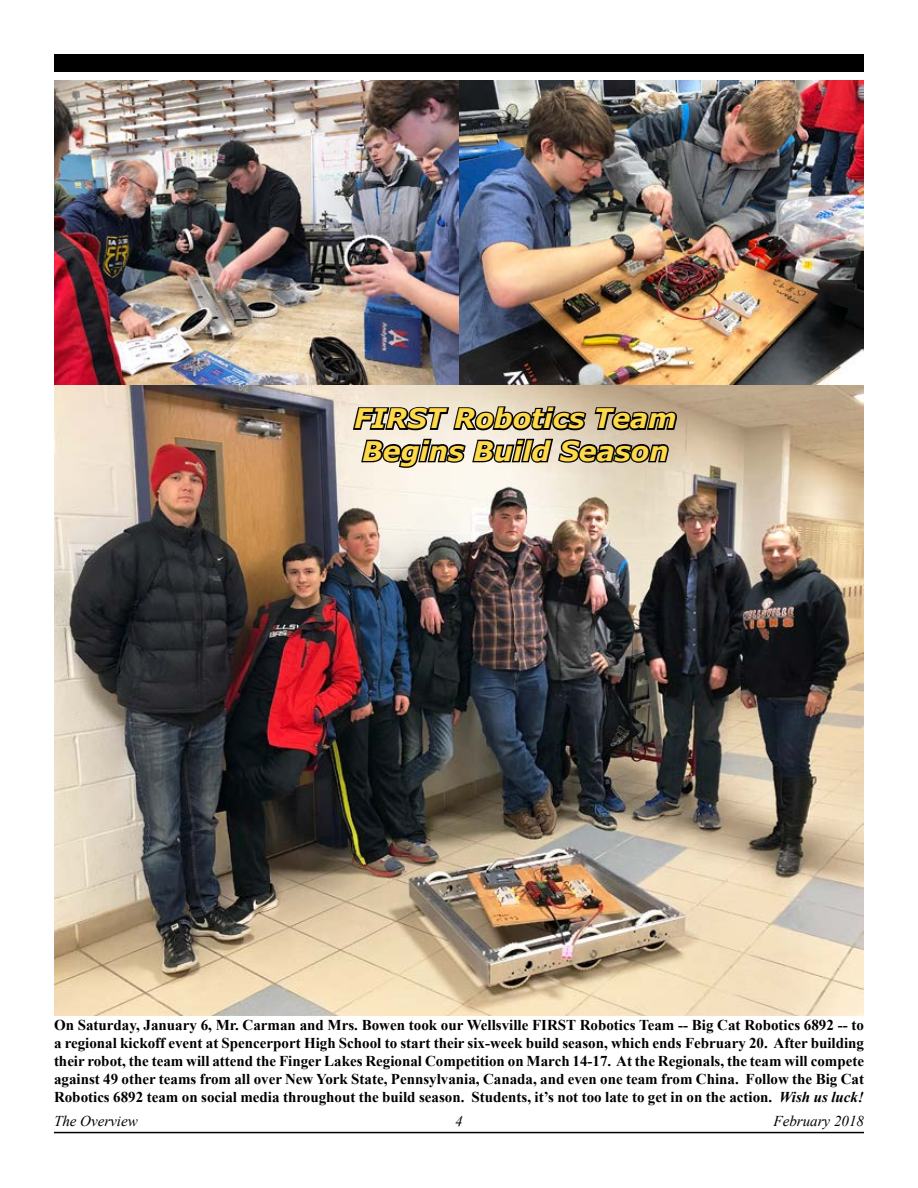
<style>
.page{position:relative;width:918px;height:1188px;background:#fff}
.page>*{position:absolute;margin:0;border:0;box-sizing:border-box;transform-origin:0 0}
.t1{font:italic 700 27px/32.4px "Verdana";color:#fed949;text-align:center}
.t2{font:700 15px/18px "Times New Roman";color:#000;text-align:justify}
.t3{font:italic 15px "Times New Roman";color:#000}
.s1{font-style:italic}
</style>
<div class="page">
<div style="left:54px;top:54px;width:810px;height:18px;background:#000"></div>
<hr style="left:54px;top:1132px;width:810px;height:1px;background:#000">
<img style="left:54px;top:385px;width:810px;height:630px">
<img style="left:54px;top:81px;width:810px;height:304px">
<svg style="left:351px;top:392px;width:328px;height:78px;background:#989082"></svg>
<h1 class="t1" style="left:354px;top:402px;width:324px">FIRST Robotics Team<br>Begins Build Season</h1>
<p class="t2" style="left:54px;top:1015px;width:812px">On Saturday, January 6, Mr. Carman and Mrs. Bowen took our Wellsville FIRST Robotics Team -- Big Cat Robotics 6892 -- to a regional kickoff event at Spencerport High School to start their six-week build season, which ends February 20. After building their robot, the team will attend the Finger Lakes Regional Competition on March 14-17. At the Regionals, the team will compete against 49 other teams from all over New York State, Pennsylvania, Canada, and even one team from China. Follow the Big Cat Robotics 6892 team on social media throughout the build season. Students, it’s not too late to get in on the action. <span class="s1">Wish us luck!</span></p>
<p class="t3" style="left:54px;top:1111px;width:85px">The Overview</p>
<p class="t3" style="left:455px;top:1111px;width:9px">4</p>
<p class="t3" style="left:774px;top:1111px;width:92px">February 2018</p>
</div>
